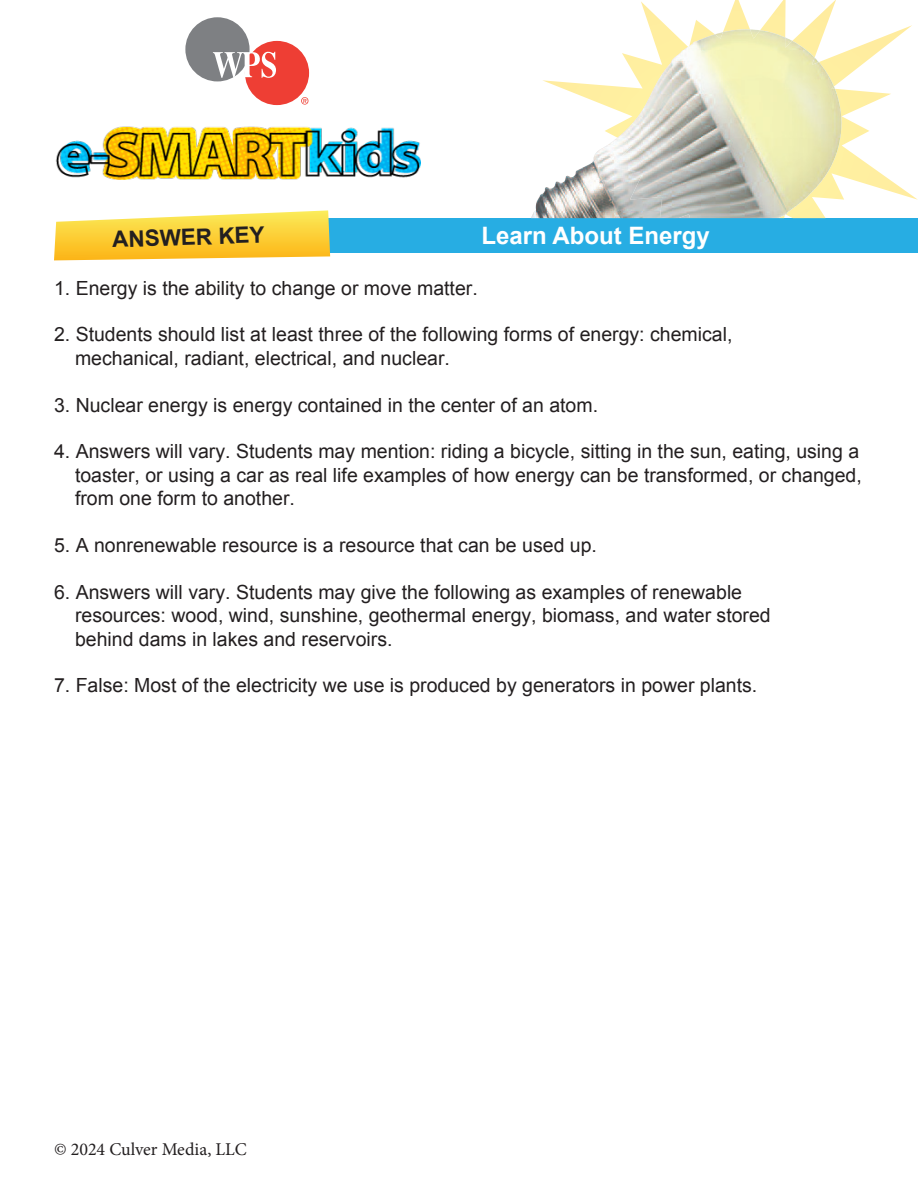
<style>
.page{position:relative;width:918px;height:1188px;background:#fff}
.page>*{position:absolute;margin:0;border:0;box-sizing:border-box;transform-origin:0 0}
.t1{font:700 24px "Arial";color:#fff}
.t2{font:700 22.5px "Arial";color:#231f20}
.t3{font:19.5px/23.4px "Arial";color:#231f20}
.t4{font:18px "Minion Pro";color:#231f20}
</style>
<div class="page">
<img style="left:55px;top:126px;width:365px;height:54px">
<div style="left:282px;top:218px;width:636px;height:35px;background:#27ade3"></div>
<svg style="left:54px;top:210px;width:276px;height:50px;background:#fcd555"></svg>
<img style="left:542px;top:25px;width:376px;height:175px">
<img style="left:542px;top:0;width:294px;height:138px">
<img style="left:554px;top:29px;width:281px;height:157px">
<img style="left:654px;top:29px;width:95px;height:59px">
<svg style="left:301px;top:97px;width:7px;height:8px"></svg>
<div style="left:245px;top:41px;width:64px;height:64px;background:#ee3e34;border-radius:50%"></div>
<div style="left:185px;top:17px;width:65px;height:64px;background:#7e8083;border-radius:50%"></div>
<svg style="left:213px;top:52px;width:63px;height:26px"></svg>
<p class="t2" style="left:112px;top:225px;width:154px;rotate:-2deg">ANSWER KEY</p>
<p class="t1" style="left:481px;top:220px;width:230px">Learn About Energy</p>
<p class="t3" style="left:54px;top:276px;width:425px">1. Energy is the ability to change or move matter.</p>
<p class="t3" style="left:75px;top:323px;width:659px;text-indent:-21px">2. Students should list at least three of the following forms of energy: chemical, mechanical, radiant, electrical, and nuclear.</p>
<p class="t3" style="left:54px;top:393px;width:546px">3. Nuclear energy is energy contained in the center of an atom.</p>
<p class="t3" style="left:75px;top:440px;width:788px;text-indent:-21px">4. Answers will vary. Students may mention: riding a bicycle, sitting in the sun, eating, using a toaster, or using a car as real life examples of how energy can be transformed, or changed, from one form to another.</p>
<p class="t3" style="left:54px;top:534px;width:545px">5. A nonrenewable resource is a resource that can be used up.</p>
<p class="t3" style="left:75px;top:581px;width:697px;text-indent:-21px">6. Answers will vary. Students may give the following as examples of renewable resources: wood, wind, sunshine, geothermal energy, biomass, and water stored behind dams in lakes and reservoirs.</p>
<p class="t3" style="left:54px;top:674px;width:705px">7. False: Most of the electricity we use is produced by generators in power plants.</p>
<p class="t4" style="left:54px;top:1137px;width:194px">© 2024 Culver Media, LLC</p>
</div>
